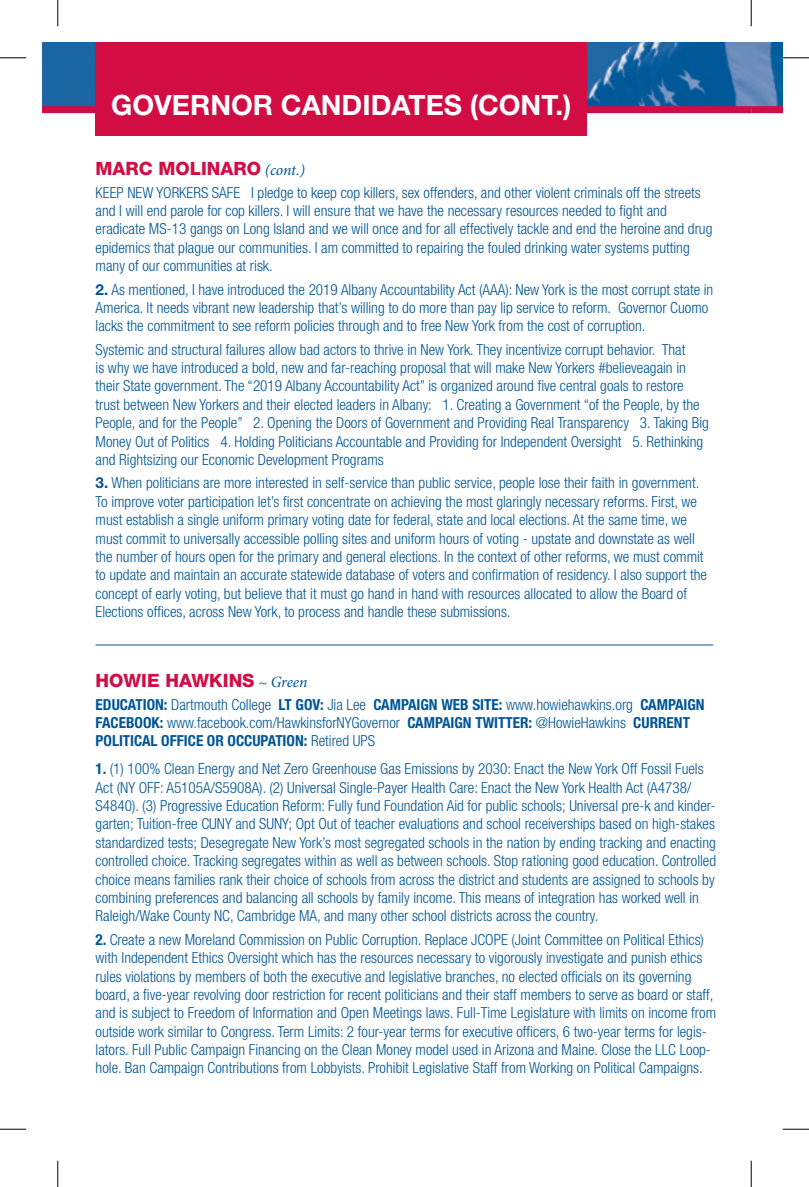
<style>
.page{position:relative;width:809px;height:1187px;background:#fff}
.page>*{position:absolute;margin:0;border:0;box-sizing:border-box;transform-origin:0 0}
.t1{font:700 28px "Helvetica Neue";color:#fff}
.t2{font:800 18.38px "Helvetica Neue";color:#d20d44}
.t3{font:300 condensed 15.22px/18.4px "Helvetica Neue";color:#005595}
.s1{font-family:"Minion Pro";font-weight:400;font-style:italic;font-size:15.75px;color:#005595}
.s2{font-weight:700;font-stretch:normal}
.s3{font-weight:700}
</style>
<div class="page">
<img style="left:42px;top:42px;width:740px;height:64px">
<div style="left:42px;top:106px;width:709px;height:7px;background:#d20d44"></div>
<div style="left:751px;top:106px;width:31px;height:7px;background:#d20d44"></div>
<div style="left:96px;top:42px;width:491px;height:93px;background:#d20d44"></div>
<hr style="left:96px;top:644px;width:617px;height:1px;background:#005595">
<svg style="left:0;top:57px;width:26px;height:1px"></svg>
<svg style="left:782px;top:57px;width:26px;height:1px"></svg>
<svg style="left:0;top:1128px;width:26px;height:1px"></svg>
<svg style="left:782px;top:1128px;width:26px;height:1px"></svg>
<svg style="left:57px;top:0;width:1px;height:26px"></svg>
<svg style="left:57px;top:1160px;width:1px;height:26px"></svg>
<svg style="left:750px;top:0;width:1px;height:26px"></svg>
<svg style="left:750px;top:1160px;width:1px;height:26px"></svg>
<h1 class="t1" style="left:111px;top:88px;width:43px">GOVERNOR</h1>
<h1 class="t1" style="left:281px;top:88px;width:40px">CANDIDATES</h1>
<h1 class="t1" style="left:470px;top:88px;width:30px">(CONT</h1>
<h1 class="t1" style="left:555px;top:88px;width:18px">.)</h1>
<p class="t2" style="left:96px;top:158px;width:211px">MARC MOLINARO <span class="s1">(cont.)</span></p>
<p class="t3" style="left:96px;top:183px;width:618px">KEEP NEW YORKERS SAFE I pledge to keep cop killers, sex offenders, and other violent criminals off the streets and I will end parole for cop killers. I will ensure that we have the necessary resources needed to fight and eradicate MS-13 gangs on Long Island and we will once and for all effectively tackle and end the heroine and drug epidemics that plague our communities. I am committed to repairing the fouled drinking water systems putting many of our communities at risk.</p>
<p class="t3" style="left:96px;top:280px;width:619px"><span class="s2">2.</span> As mentioned, I have introduced the 2019 Albany Accountability Act (AAA): New York is the most corrupt state in<br>America. It needs vibrant new leadership that’s willing to do more than pay lip service to reform. Governor Cuomo lacks the commitment to see reform policies through and to free New York from the cost of corruption.</p>
<p class="t3" style="left:96px;top:340px;width:614px">Systemic and structural failures allow bad actors to thrive in New York. They incentivize corrupt behavior. That<br>is why we have introduced a bold, new and far-reaching proposal that will make New Yorkers #believeagain in their State government. The “2019 Albany Accountability Act” is organized around five central goals to restore trust between New Yorkers and their elected leaders in Albany: 1. Creating a Government “of the People, by the People, and for the People” 2. Opening the Doors of Government and Providing Real Transparency 3. Taking Big Money Out of Politics 4. Holding Politicians Accountable and Providing for Independent Oversight 5. Rethinking and Rightsizing our Economic Development Programs</p>
<p class="t3" style="left:96px;top:474px;width:612px"><span class="s2">3.</span> When politicians are more interested in self-service than public service, people lose their faith in government.<br>To improve voter participation let’s first concentrate on achieving the most glaringly necessary reforms. First, we must establish a single uniform primary voting date for federal, state and local elections. At the same time, we must commit to universally accessible polling sites and uniform hours of voting - upstate and downstate as well the number of hours open for the primary and general elections. In the context of other reforms, we must commit to update and maintain an accurate statewide database of voters and confirmation of residency. I also support the concept of early voting, but believe that it must go hand in hand with resources allocated to allow the Board of Elections offices, across New York, to process and handle these submissions.</p>
<p class="t2" style="left:96px;top:670px;width:213px">HOWIE HAWKINS <span class="s1">~ Green</span></p>
<p class="t3" style="left:96px;top:695px;width:601px"><span class="s3">EDUCATION:</span> Dartmouth College <span class="s3">LT GOV:</span> Jia Lee <span class="s3">CAMPAIGN WEB SITE:</span> www.howiehawkins.org <span class="s3">CAMPAIGN<br>FACEBOOK:</span> www.facebook.com/HawkinsforNYGovernor <span class="s3">CAMPAIGN TWITTER:</span> @HowieHawkins <span class="s3">CURRENT<br>POLITICAL OFFICE OR OCCUPATION:</span> Retired UPS</p>
<p class="t3" style="left:96px;top:759px;width:622px"><span class="s3">1.</span> (1) 100% Clean Energy and Net Zero Greenhouse Gas Emissions by 2030: Enact the New York Off Fossil Fuels Act (NY OFF: A5105A/S5908A). (2) Universal Single-Payer Health Care: Enact the New York Health Act (A4738/ S4840). (3) Progressive Education Reform: Fully fund Foundation Aid for public schools; Universal pre-k and kinder&shy;garten; Tuition-free CUNY and SUNY; Opt Out of teacher evaluations and school receiverships based on high-stakes standardized tests; Desegregate New York’s most segregated schools in the nation by ending tracking and enacting controlled choice. Tracking segregates within as well as between schools. Stop rationing good education. Controlled choice means families rank their choice of schools from across the district and students are assigned to schools by combining preferences and balancing all schools by family income. This means of integration has worked well in Raleigh/Wake County NC, Cambridge MA, and many other school districts across the country.</p>
<p class="t3" style="left:96px;top:930px;width:622px"><span class="s3">2.</span> Create a new Moreland Commission on Public Corruption. Replace JCOPE (Joint Committee on Political Ethics) with Independent Ethics Oversight which has the resources necessary to vigorously investigate and punish ethics rules violations by members of both the executive and legislative branches, no elected officials on its governing board, a five-year revolving door restriction for recent politicians and their staff members to serve as board or staff, and is subject to Freedom of Information and Open Meetings laws. Full-Time Legislature with limits on income from outside work similar to Congress. Term Limits: 2 four-year terms for executive officers, 6 two-year terms for legis&shy;lators. Full Public Campaign Financing on the Clean Money model used in Arizona and Maine. Close the LLC Loop&shy;hole. Ban Campaign Contributions from Lobbyists. Prohibit Legislative Staff from Working on Political Campaigns.</p>
</div>
